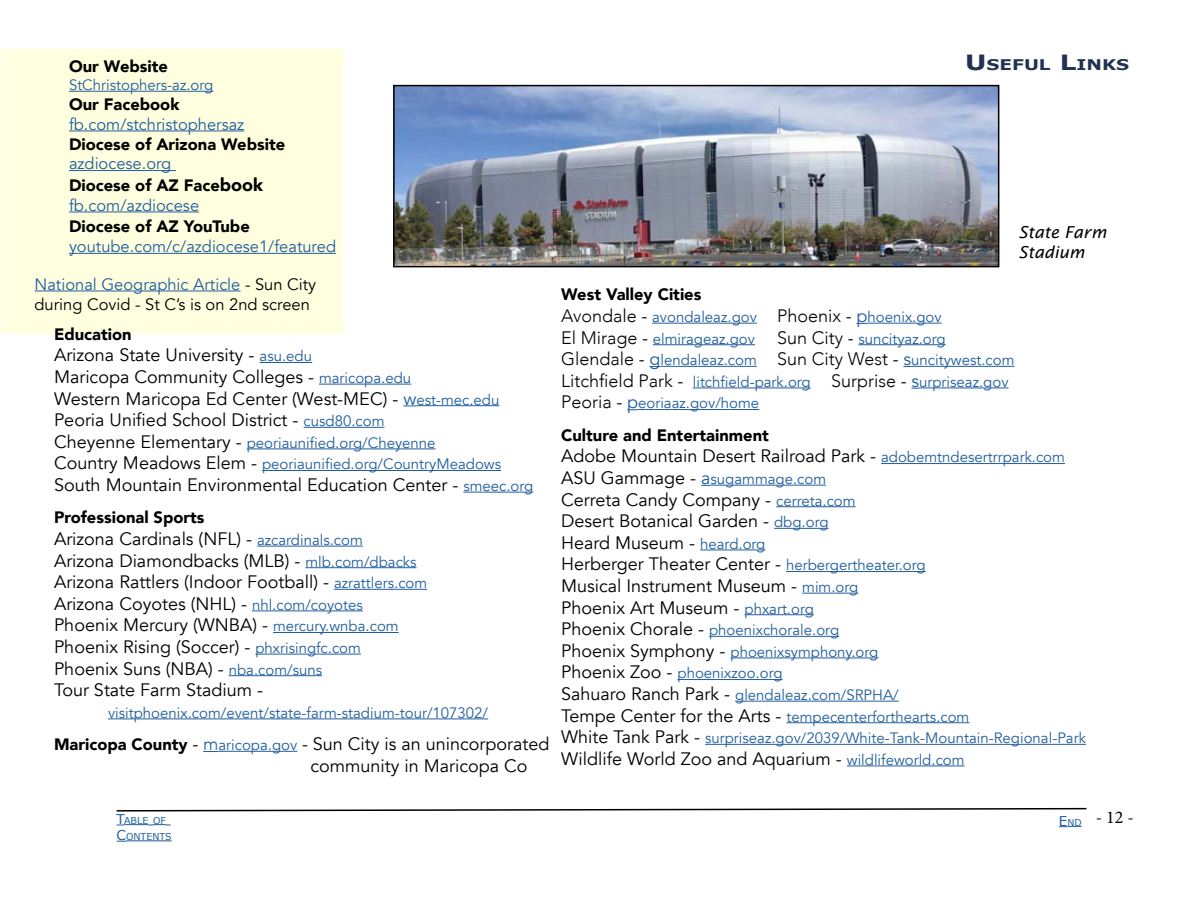
<style>
.page{position:relative;width:1188px;height:918px;background:#fff}
.page>*{position:absolute;margin:0;border:0;box-sizing:border-box;transform-origin:0 0}
.t1{font:18px/21.6px "Avenir";color:#000}
.t2{font:18px "Minion Pro";color:#000}
.t3{font:900 16.5px/21.6px "Avenir";color:#000}
.t4{font:16.5px "Avenir";color:#215e9e}
.t5{font:16.5px/19.8px "Avenir";color:#000}
.t6{font:italic 16.5px/19.8px "Lucida Sans";color:#000}
.t7{font:15px/21.6px "Avenir";color:#215e9e}
.t8{font:700 14.7px "Verdana";color:#233252;scale:1.25 1}
.t9{font:9.45px "Verdana";color:#215e9e}
.s1{font-size:21px}
.s2{font-weight:400;color:#215e9e}
.s3{font-size:18px}
.s4{color:#215e9e}
.s5{font-size:15px;color:#215e9e}
.s6{font-size:18px;color:#000}
.s7{font-weight:900;font-size:16.5px}
.s8{font-weight:300}
.s9{font-weight:300;color:#215e9e}
.s10{font-weight:300;font-size:18px;color:#000}
.s11{font-size:13.5px}
</style>
<div class="page">
<svg style="left:116px;top:807px;width:971px;height:5px"></svg>
<svg style="left:117px;top:824px;width:54px;height:2px"></svg>
<hr style="left:126px;top:841px;width:46px;height:1px;background:#215e9e">
<svg style="left:1059px;top:826px;width:23px;height:1px"></svg>
<div style="left:2px;top:49px;width:341px;height:285px;background:#ffffe0"></div>
<hr style="left:69px;top:91px;width:144px;height:1px;background:#215e9e">
<hr style="left:69px;top:131px;width:175px;height:1px;background:#215e9e">
<hr style="left:69px;top:170px;width:107px;height:1px;background:#215e9e">
<hr style="left:69px;top:212px;width:130px;height:1px;background:#215e9e">
<hr style="left:69px;top:253px;width:267px;height:1px;background:#215e9e">
<hr style="left:260px;top:362px;width:52px;height:1px;background:#215e9e">
<hr style="left:319px;top:384px;width:92px;height:1px;background:#215e9e">
<svg style="left:403px;top:405px;width:13px;height:1px"></svg>
<hr style="left:416px;top:405px;width:83px;height:1px;background:#215e9e">
<hr style="left:304px;top:427px;width:81px;height:1px;background:#215e9e">
<hr style="left:247px;top:449px;width:189px;height:1px;background:#215e9e">
<hr style="left:262px;top:470px;width:239px;height:1px;background:#215e9e">
<hr style="left:463px;top:492px;width:70px;height:1px;background:#215e9e">
<hr style="left:257px;top:546px;width:106px;height:1px;background:#215e9e">
<hr style="left:305px;top:567px;width:112px;height:1px;background:#215e9e">
<hr style="left:334px;top:589px;width:93px;height:1px;background:#215e9e">
<hr style="left:252px;top:611px;width:111px;height:1px;background:#215e9e">
<hr style="left:273px;top:632px;width:126px;height:1px;background:#215e9e">
<hr style="left:255px;top:654px;width:106px;height:1px;background:#215e9e">
<hr style="left:229px;top:675px;width:93px;height:1px;background:#215e9e">
<hr style="left:108px;top:719px;width:380px;height:1px;background:#215e9e">
<svg style="left:203px;top:751px;width:15px;height:1px"></svg>
<hr style="left:218px;top:751px;width:79px;height:1px;background:#215e9e">
<hr style="left:652px;top:323px;width:105px;height:1px;background:#215e9e">
<hr style="left:868px;top:323px;width:74px;height:1px;background:#215e9e">
<hr style="left:653px;top:344px;width:102px;height:1px;background:#215e9e">
<hr style="left:859px;top:344px;width:87px;height:1px;background:#215e9e">
<hr style="left:660px;top:366px;width:97px;height:1px;background:#215e9e">
<hr style="left:911px;top:366px;width:104px;height:1px;background:#215e9e">
<hr style="left:693px;top:388px;width:118px;height:1px;background:#215e9e">
<hr style="left:919px;top:388px;width:90px;height:1px;background:#215e9e">
<hr style="left:638px;top:409px;width:121px;height:1px;background:#215e9e">
<hr style="left:881px;top:463px;width:184px;height:1px;background:#215e9e">
<hr style="left:711px;top:485px;width:115px;height:1px;background:#215e9e">
<hr style="left:776px;top:506px;width:80px;height:1px;background:#215e9e">
<hr style="left:774px;top:528px;width:55px;height:1px;background:#215e9e">
<hr style="left:700px;top:550px;width:65px;height:1px;background:#215e9e">
<hr style="left:786px;top:571px;width:140px;height:1px;background:#215e9e">
<hr style="left:802px;top:593px;width:56px;height:1px;background:#215e9e">
<hr style="left:745px;top:614px;width:69px;height:1px;background:#215e9e">
<hr style="left:709px;top:636px;width:130px;height:1px;background:#215e9e">
<hr style="left:731px;top:658px;width:147px;height:1px;background:#215e9e">
<hr style="left:678px;top:679px;width:105px;height:1px;background:#215e9e">
<hr style="left:735px;top:701px;width:164px;height:1px;background:#215e9e">
<hr style="left:786px;top:722px;width:183px;height:1px;background:#215e9e">
<hr style="left:705px;top:744px;width:381px;height:1px;background:#215e9e">
<hr style="left:847px;top:766px;width:118px;height:1px;background:#215e9e">
<img style="left:396px;top:88px;width:600px;height:176px">
<div style="left:393px;top:85px;width:606px;height:182px;border:2px solid #000"></div>
<hr style="left:35px;top:291px;width:205px;height:1px;background:#215e9e">
<p class="t3" style="left:69px;top:55px;width:100px">Our Website</p>
<p class="t8" style="left:965px;top:55px;width:133px"><span class="s1">U</span>SEFUL <span class="s1">L</span>INKS</p>
<p class="t7" style="left:69px;top:74px;width:146px">StChristophers-az.org</p>
<p class="t3" style="left:69px;top:93px;width:112px">Our Facebook</p>
<p class="t4" style="left:69px;top:114px;width:177px">fb.com/stchristophersaz</p>
<p class="t3" style="left:69px;top:133px;width:218px">Diocese of Arizona Website</p>
<p class="t3" style="left:69px;top:152px;width:196px"><span class="s2">azdiocese.org<br></span>Diocese of AZ Face<span class="s3">book</span></p>
<p class="t4" style="left:69px;top:195px;width:132px">fb.com/azdiocese</p>
<p class="t3" style="left:69px;top:215px;width:182px">Diocese of AZ YouTube</p>
<p class="t4" style="left:69px;top:237px;width:269px">youtube.com/c/azdiocese1/featured</p>
<p class="t6" style="left:1019px;top:222px;width:89px">State Farm<br>Stadium</p>
<p class="t5" style="left:35px;top:274px;width:283px"><span class="s4">National Geographic Article</span> - Sun City during Covid - St C’s is on 2nd screen</p>
<p class="t3" style="left:54px;top:323px;width:79px">Education</p>
<p class="t1" style="left:54px;top:345px;width:447px">Arizona State University - <span class="s5">asu.edu<br></span>Maricopa Community Colleges - <span class="s5">maricopa.edu<br></span>Western Maricopa Ed Center (West-MEC) - <span class="s4">w</span><span class="s5">est-mec.edu </span>Peoria Unified School District - <span class="s5">cusd80.com</span></p>
<p class="t7" style="left:54px;top:432px;width:449px"><span class="s6">Cheyenne Elementary -</span> peoriaunified.org/Cheyenne<br><span class="s6">Country Meadows Elem -</span> peoriaunified.org/CountryMeadows</p>
<p class="t1" style="left:54px;top:474px;width:481px">South Mountain Environmental Education Center - <span class="s5">smeec.org</span></p>
<p class="t3" style="left:54px;top:506px;width:152px">Professional Sports</p>
<p class="t1" style="left:54px;top:528px;width:375px">Arizona Cardinals (NFL) - <span class="s5">azcardinals.com </span>Arizona Diamondbacks (MLB) - <span class="s5">mlb.com/dbacks </span>Arizona Rattlers (Indoor Football) - <span class="s5">azrattlers.com </span>Arizona Coyotes (NHL) - <span class="s5">nhl.com/coyotes </span>Phoenix Mercury (WNBA) - <span class="s5">mercury.wnba.com </span>Phoenix Rising (Soccer) - <span class="s5">phxrisingfc.com </span>Phoenix Suns (NBA) - <span class="s5">nba.com/suns<br></span>Tour State Farm Stadium -</p>
<p class="t7" style="left:108px;top:702px;width:382px">visitphoenix.com/event/state-farm-stadium-tour/107302/</p>
<p class="t1" style="left:311px;top:734px;width:240px;text-indent:-257px"><span class="s7">Maricopa County</span> <span class="s8">-</span> <span class="s9">m</span><span class="s5">aricopa.gov</span> <span class="s8">-</span> Sun City is an unincorporated community in Maricopa Co</p>
<p class="t3" style="left:561px;top:283px;width:142px">West Valley Cities</p>
<p class="t7" style="left:561px;top:306px;width:455px"><span class="s10">Avondale -</span> avondaleaz.gov <span class="s10">Phoenix -</span> <span class="s3">p</span>hoenix.gov<br><span class="s10">El Mirage -</span> elmirageaz.gov <span class="s10">Sun City -</span> suncityaz.org <span class="s10">Glendale -</span> <span class="s3">g</span>lendaleaz.com <span class="s10">Sun City West -</span> <span class="s3">s</span>uncitywest.com <span class="s10">Litchfield Park -</span> litchfield-park.org <span class="s10">Surprise -</span> <span class="s3">s</span>urpriseaz.gov <span class="s10">Peoria -</span> <span class="s3">p</span>eoriaaz.gov/home</p>
<p class="t3" style="left:561px;top:424px;width:209px">Culture and Entertainment</p>
<p class="t1" style="left:561px;top:446px;width:505px">Adobe Mountain Desert Railroad Park - <span class="s5">adobemtndesertrrpark.com</span></p>
<p class="t7" style="left:561px;top:468px;width:267px"><span class="s6">ASU Gammage -</span> <span class="s3">a</span>sugammage.com</p>
<p class="t1" style="left:561px;top:489px;width:366px">Cerreta Candy Company - <span class="s5">cerreta.com<br></span>Desert Botanical Garden - <span class="s5">dbg.org<br></span>Heard Museum - <span class="s5">heard.org<br></span>Herberger Theater Center - <span class="s5">herbergertheater.org </span>Musical Instrument Museum - <span class="s5">mim.org </span>Phoenix Art Museum - <span class="s5">phxart.org</span></p>
<p class="t7" style="left:561px;top:620px;width:526px"><span class="s6">Phoenix Chorale -</span> phoenixchorale.org<br><span class="s6">Phoenix Symphony -</span> phoenixsymphony.org<br><span class="s6">Phoenix Zoo -</span> phoenixzoo.org<br><span class="s6">Sahuaro Ranch Park -</span> glendaleaz.com/SRPHA/<br><span class="s6">Tempe Center for the Arts -</span> tempecenterforthearts.com<br><span class="s6">White Tank Park -</span> surpriseaz.gov/2039/White-Tank-Mountain-Regional-Park</p>
<p class="t1" style="left:561px;top:748px;width:405px">Wildlife World Zoo and Aquarium - <span class="s5">wildlifeworld.com</span></p>
<p class="t9" style="left:117px;top:814px;width:51px"><span class="s11">T</span>ABLE OF</p>
<p class="t2" style="left:1096px;top:805px;width:40px">- 12 -</p>
<p class="t9" style="left:117px;top:831px;width:57px"><span class="s11">C</span>ONTENTS</p>
<p class="t9" style="left:1059px;top:816px;width:24px"><span class="s11">E</span>ND</p>
</div>
